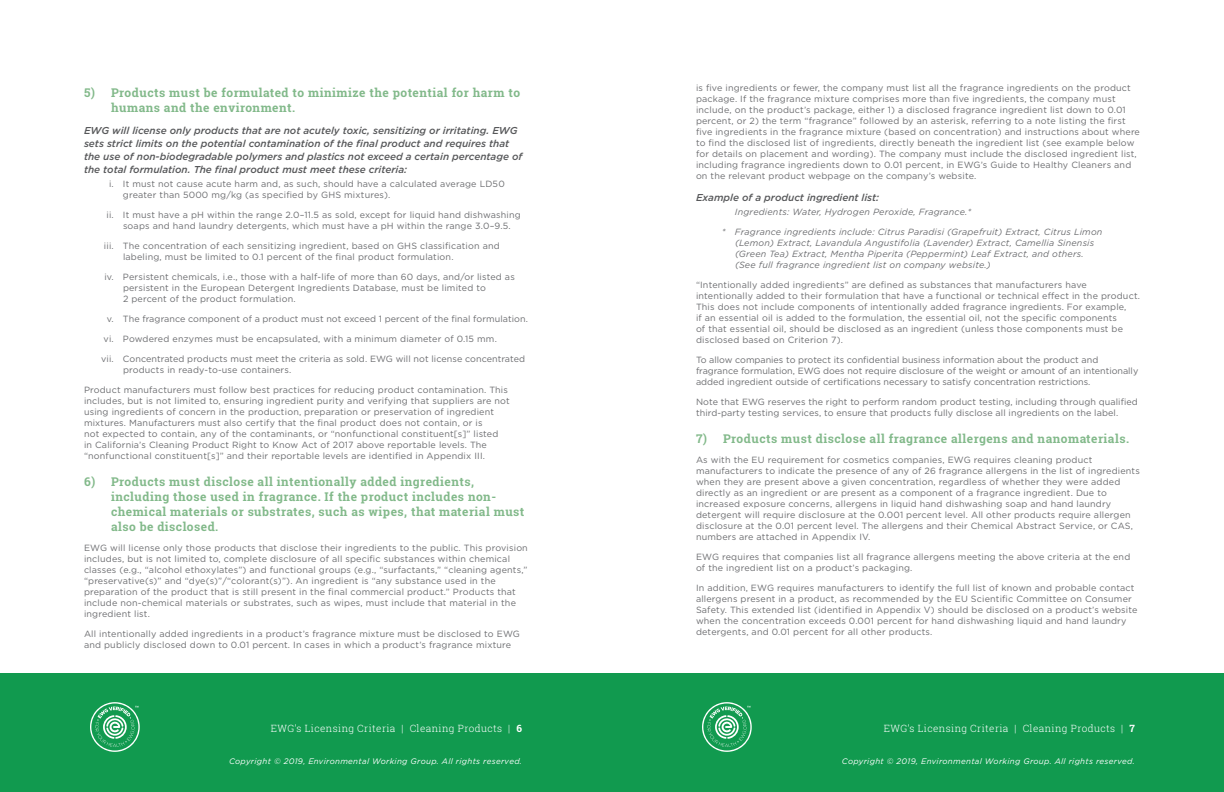
<style>
.page{position:relative;width:1224px;height:792px;background:#fff}
.page>*{position:absolute;margin:0;border:0;box-sizing:border-box;transform-origin:0 0}
.Subtitle{font:700 12px/15px "Roboto Slab";letter-spacing:.04em;color:#82b98a}
.Sub_Subtitle{font:italic 500 10px/13px "Gotham";color:#57585a}
.t1{font:300 10px "Roboto Slab";letter-spacing:.04em;color:#fff}
.Body{font:9px/11px "Gotham";letter-spacing:.02em;color:#6c6d70}
.Body-2{font:italic 9px/11px "Gotham";letter-spacing:.02em;color:#6c6d70}
.Body-3{font:9px/11px "Gotham";color:#6c6d70}
.t2{font:italic 8px "Gotham";letter-spacing:.04em;color:#fff}
.s1{font-weight:700}
</style>
<div class="page">
<div style="left:0;top:674px;width:1224px;height:118px;background:#119a4f"></div>
<svg style="left:90px;top:702px;width:50px;height:50px"></svg>
<svg style="left:702px;top:702px;width:50px;height:50px"></svg>
<p class="Subtitle" style="left:111px;top:85px;width:411px;text-indent:-27px">5) Products must be formulated to minimize the potential for harm to humans and the environment.</p>
<p class="Sub_Subtitle" style="left:84px;top:123px;width:440px">EWG will license only products that are not acutely toxic, sensitizing or irritating. EWG sets strict limits on the potential contamination of the final product and requires that the use of non-biodegradable polymers and plastics not exceed a certain percentage of the total formulation. The final product must meet these criteria:</p>
<p class="Body" style="left:123px;top:178px;width:383px;text-indent:-14px">i. It must not cause acute harm and, as such, should have a calculated average LD50 greater than 5000 mg/kg (as specified by GHS mixtures).</p>
<p class="Body" style="left:123px;top:209px;width:399px;text-indent:-16px">ii. It must have a pH within the range 2.0–11.5 as sold, except for liquid hand dishwashing soaps and hand laundry detergents, which must have a pH within the range 3.0–9.5.</p>
<p class="Body" style="left:123px;top:240px;width:378px;text-indent:-19px">iii. The concentration of each sensitizing ingredient, based on GHS classification and labeling, must be limited to 0.1 percent of the final product formulation.</p>
<p class="Body" style="left:123px;top:271px;width:393px;text-indent:-19px">iv. Persistent chemicals, i.e., those with a half-life of more than 60 days, and/or listed as persistent in the European Detergent Ingredients Database, must be limited to<br>2 percent of the product formulation.</p>
<p class="Body" style="left:107px;top:313px;width:423px">v. The fragrance component of a product must not exceed 1 percent of the final formulation.</p>
<p class="Body" style="left:104px;top:333px;width:395px">vi. Powdered enzymes must be encapsulated, with a minimum diameter of 0.15 mm.</p>
<p class="Body" style="left:123px;top:353px;width:404px;text-indent:-22px">vii. Concentrated products must meet the criteria as sold. EWG will not license concentrated products in ready-to-use containers.</p>
<p class="Body" style="left:84px;top:384px;width:427px">Product manufacturers must follow best practices for reducing product contamination. This includes, but is not limited to, ensuring ingredient purity and verifying that suppliers are not using ingredients of concern in the production, preparation or preservation of ingredient mixtures. Manufacturers must also certify that the final product does not contain, or is<br>not expected to contain, any of the contaminants, or “nonfunctional constituent[s]” listed<br>in California’s Cleaning Product Right to Know Act of 2017 above reportable levels. The “nonfunctional constituent[s]” and their reportable levels are identified in Appendix III.</p>
<p class="Subtitle" style="left:111px;top:474px;width:415px;text-indent:-27px">6) Products must disclose all intentionally added ingredients, including those used in fragrance. If the product includes non&shy;chemical materials or substrates, such as wipes, that material must also be disclosed.</p>
<p class="Body" style="left:84px;top:542px;width:445px">EWG will license only those products that disclose their ingredients to the public. This provision includes, but is not limited to, complete disclosure of all specific substances within chemical classes (e.g., “alcohol ethoxylates”) and functional groups (e.g., “surfactants,” “cleaning agents,” “preservative(s)” and “dye(s)”/“colorant(s)”). An ingredient is “any substance used in the preparation of the product that is still present in the final commercial product.” Products that include non-chemical materials or substrates, such as wipes, must include that material in the ingredient list.</p>
<p class="Body" style="left:84px;top:628px;width:437px">All intentionally added ingredients in a product’s fragrance mixture must be disclosed to EWG and publicly disclosed down to 0.01 percent. In cases in which a product’s fragrance mixture</p>
<p class="Body" style="left:696px;top:82px;width:445px">is five ingredients or fewer, the company must list all the fragrance ingredients on the product package. If the fragrance mixture comprises more than five ingredients, the company must include, on the product’s package, either 1) a disclosed fragrance ingredient list down to 0.01 percent, or 2) the term “fragrance” followed by an asterisk, referring to a note listing the first five ingredients in the fragrance mixture (based on concentration) and instructions about where to find the disclosed list of ingredients, directly beneath the ingredient list (see example below for details on placement and wording). The company must include the disclosed ingredient list, including fragrance ingredients down to 0.01 percent, in EWG’s Guide to Healthy Cleaners and on the relevant product webpage on the company’s website.</p>
<p class="Sub_Subtitle" style="left:696px;top:191px;width:185px">Example of a product ingredient list:</p>
<p class="Body-2" style="left:735px;top:206px;width:238px">Ingredients: Water, Hydrogen Peroxide, Fragrance.*</p>
<p class="Body-2" style="left:735px;top:226px;width:369px;text-indent:-13px">* Fragrance ingredients include: Citrus Paradisi (Grapefruit) Extract, Citrus Limon (Lemon) Extract, Lavandula Angustifolia (Lavender) Extract, Camellia Sinensis (Green Tea) Extract, Mentha Piperita (Peppermint) Leaf Extract, and others. (See full fragrance ingredient list on company website.)</p>
<p class="Body" style="left:696px;top:279px;width:446px">“Intentionally added ingredients” are defined as substances that manufacturers have intentionally added to their formulation that have a functional or technical effect in the product.<br>This does not include components of intentionally added fragrance ingredients. For example,<br>if an essential oil is added to the formulation, the essential oil, not the specific components<br>of that essential oil, should be disclosed as an ingredient (unless those components must be disclosed based on Criterion 7).</p>
<p class="Body-3" style="left:696px;top:354px;width:444px">To allow companies to protect its confidential business information about the product and fragrance formulation, EWG does not require disclosure of the weight or amount of an intentionally added ingredient outside of certifications necessary to satisfy concentration restrictions.</p>
<p class="Body" style="left:696px;top:396px;width:443px">Note that EWG reserves the right to perform random product testing, including through qualified third-party testing services, to ensure that products fully disclose all ingredients on the label.</p>
<p class="Subtitle" style="left:696px;top:431px;width:435px">7) Products must disclose all fragrance allergens and nanomaterials.</p>
<p class="Body" style="left:696px;top:454px;width:445px">As with the EU requirement for cosmetics companies, EWG requires cleaning product manufacturers to indicate the presence of any of 26 fragrance allergens in the list of ingredients when they are present above a given concentration, regardless of whether they were added directly as an ingredient or are present as a component of a fragrance ingredient. Due to increased exposure concerns, allergens in liquid hand dishwashing soap and hand laundry detergent will require disclosure at the 0.001 percent level. All other products require allergen disclosure at the 0.01 percent level. The allergens and their Chemical Abstract Service, or CAS, numbers are attached in Appendix IV.</p>
<p class="Body" style="left:696px;top:551px;width:436px">EWG requires that companies list all fragrance allergens meeting the above criteria at the end of the ingredient list on a product’s packaging.</p>
<p class="Body" style="left:696px;top:582px;width:443px">In addition, EWG requires manufacturers to identify the full list of known and probable contact allergens present in a product, as recommended by the EU Scientific Committee on Consumer Safety. This extended list (identified in Appendix V) should be disclosed on a product’s website when the concentration exceeds 0.001 percent for hand dishwashing liquid and hand laundry detergents, and 0.01 percent for all other products.</p>
<p class="t1" style="left:271px;top:722px;width:253px">EWG’s Licensing Criteria | Cleaning Products | <span class="s1">6</span></p>
<p class="t2" style="left:229px;top:756px;width:294px">Copyright © 2019, Environmental Working Group. All rights reserved.</p>
<p class="t2" style="left:842px;top:756px;width:294px">Copyright © 2019, Environmental Working Group. All rights reserved.</p>
<p class="t1" style="left:884px;top:722px;width:252px">EWG’s Licensing Criteria | Cleaning Products | <span class="s1">7</span></p>
</div>
